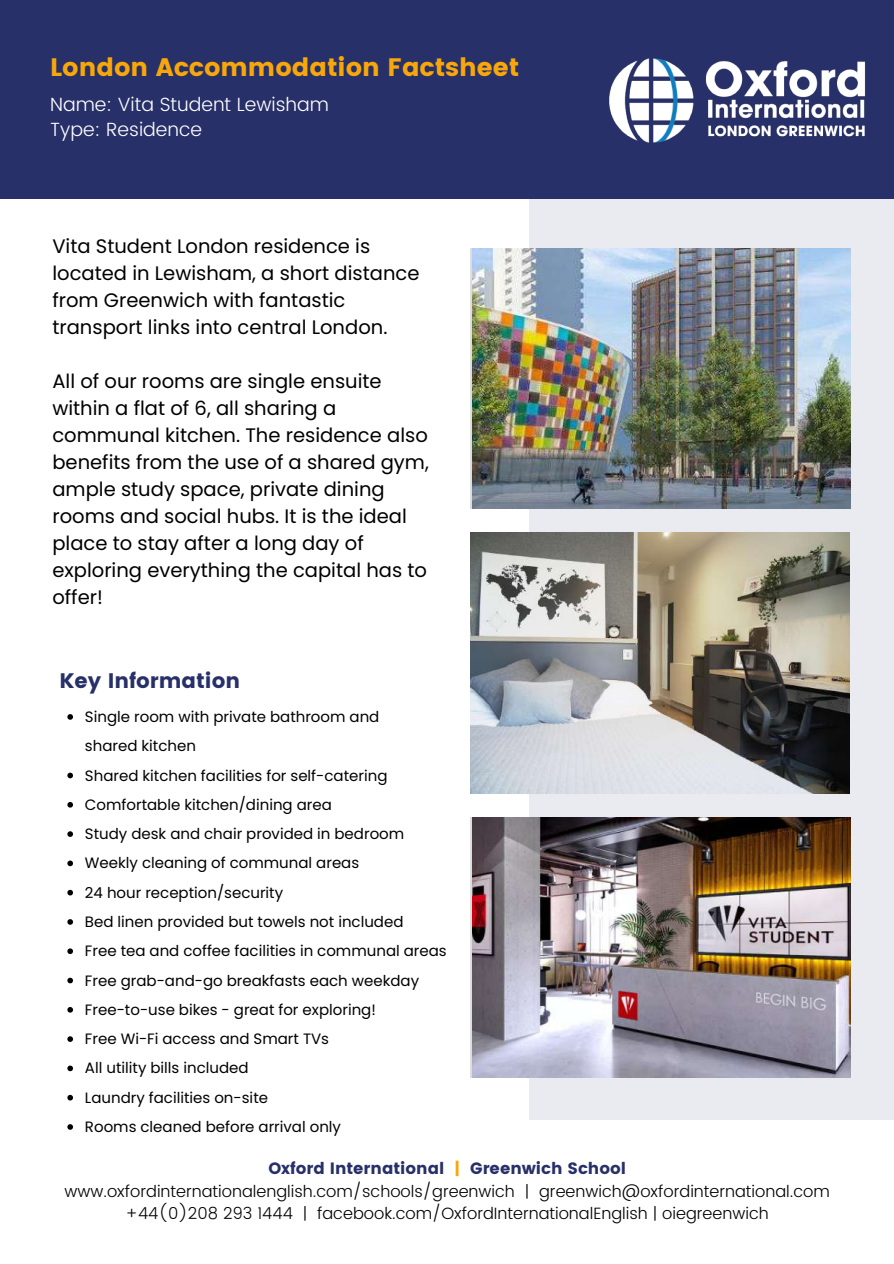
<style>
.page{position:relative;width:894px;height:1264px;background:#fff}
.page>*{position:absolute;margin:0;border:0;box-sizing:border-box;transform-origin:0 0}
.t1{font:25.2px "Poppins";color:#f7a70b}
.t2{font:21px "Poppins";color:#273068}
.t3{font:19.5px/27px "Poppins";color:#000}
.t4{font:300 19.05px/26px "Poppins";color:#fff}
.t5{font:300 16.35px/22.5px "Poppins";color:#000;text-align:center}
.t6{font:15px/29.2px "Poppins";color:#000}
.s1{font-weight:400;color:#273068}
.s2{font-weight:400;color:#f7a70b}
</style>
<div class="page">
<div style="left:529px;top:89px;width:364px;height:1031px;background:#eaebf0"></div>
<div style="left:0;top:0;width:893px;height:198px;background:#273068"></div>
<img style="left:472px;top:817px;width:378px;height:260px">
<img style="left:470px;top:533px;width:378px;height:260px">
<img style="left:472px;top:248px;width:378px;height:261px">
<svg style="left:67px;top:714px;width:6px;height:5px"></svg>
<svg style="left:67px;top:772px;width:6px;height:6px"></svg>
<svg style="left:67px;top:802px;width:6px;height:5px"></svg>
<svg style="left:67px;top:831px;width:6px;height:5px"></svg>
<svg style="left:67px;top:860px;width:6px;height:6px"></svg>
<svg style="left:67px;top:889px;width:6px;height:6px"></svg>
<svg style="left:67px;top:919px;width:6px;height:5px"></svg>
<svg style="left:67px;top:948px;width:6px;height:6px"></svg>
<svg style="left:67px;top:977px;width:6px;height:6px"></svg>
<svg style="left:67px;top:1007px;width:6px;height:5px"></svg>
<svg style="left:67px;top:1036px;width:6px;height:5px"></svg>
<svg style="left:67px;top:1065px;width:6px;height:6px"></svg>
<svg style="left:67px;top:1094px;width:6px;height:6px"></svg>
<svg style="left:67px;top:1124px;width:6px;height:5px"></svg>
<img style="left:609px;top:58px;width:257px;height:85px">
<h1 class="t1" style="left:50px;top:53px;width:470px">London Accommodation Factsheet</h1>
<p class="t4" style="left:50px;top:91px;width:280px">Name: Vita Student Lewisham<br>Type: Residence</p>
<h3 class="t3" style="left:52px;top:232px;width:368px">Vita Student London residence is located in Lewisham, a short distance from Greenwich with fantastic transport links into central London.</h3>
<p class="t3" style="left:52px;top:368px;width:378px">All of our rooms are single ensuite within a flat of 6, all sharing a communal kitchen. The residence also benefits from the use of a shared gym, ample study space, private dining rooms and social hubs. It is the ideal place to stay after a long day of exploring everything the capital has to offer!</p>
<h2 class="t2" style="left:59px;top:668px;width:182px">Key Information</h2>
<p class="t6" style="left:85px;top:702px;width:296px">Single room with private bathroom and</p>
<p class="t6" style="left:85px;top:731px;width:112px">shared kitchen</p>
<p class="t6" style="left:85px;top:760px;width:363px">Shared kitchen facilities for self-catering Comfortable kitchen/dining area<br>Study desk and chair provided in bedroom Weekly cleaning of communal areas<br>24 hour reception/security<br>Bed linen provided but towels not included<br>Free tea and coffee facilities in communal areas Free grab-and-go breakfasts each weekday Free-to-use bikes - great for exploring!<br>Free Wi-Fi access and Smart TVs<br>All utility bills included<br>Laundry facilities on-site<br>Rooms cleaned before arrival only</p>
<p class="t5" style="left:64px;top:1157px;width:766px"><span class="s1">Oxford International</span> <span class="s2">|</span> <span class="s1">Greenwich School </span>www.oxfordinternationalenglish.com/schools/greenwich | greenwich@oxfordinternational.com +44(0)208 293 1444 | facebook.com/OxfordInternationalEnglish | oiegreenwich</p>
</div>
